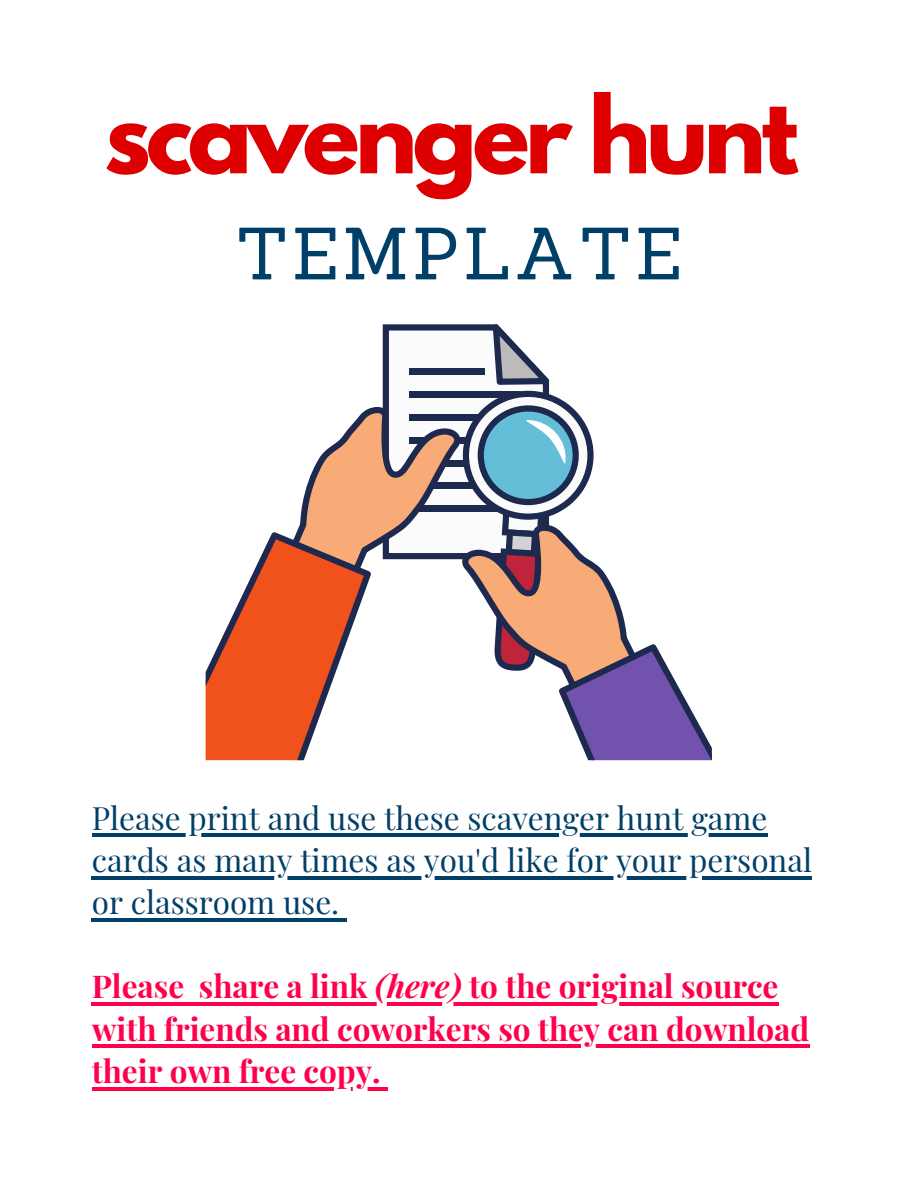
<style>
.page{position:relative;width:918px;height:1188px;background:#fff}
.page>*{position:absolute;margin:0;border:0;box-sizing:border-box;transform-origin:0 0}
.t1{font:700 94.65px "League Spartan";letter-spacing:-.05em;color:#de0001}
.t2{font:72px "Sanchez";letter-spacing:.05em;color:#003f67}
.t3{font:700 31.5px/42.3px "Playfair Display";color:#ff004b}
.t4{font:31.5px/42.3px "Playfair Display";color:#003f67}
.s1{font-style:italic}
</style>
<div class="page">
<hr style="left:92px;top:833px;width:675px;height:4px;background:#003f67">
<hr style="left:92px;top:876px;width:720px;height:3px;background:#003f67">
<hr style="left:92px;top:918px;width:247px;height:4px;background:#003f67">
<svg style="left:339px;top:918px;width:8px;height:4px"></svg>
<hr style="left:92px;top:1002px;width:92px;height:4px;background:#ff004b">
<hr style="left:184px;top:1002px;width:15px;height:4px;background:#ff004b">
<hr style="left:199px;top:1002px;width:176px;height:4px;background:#ff004b">
<svg style="left:375px;top:1002px;width:87px;height:4px"></svg>
<hr style="left:462px;top:1002px;width:316px;height:4px;background:#ff004b">
<hr style="left:92px;top:1045px;width:717px;height:3px;background:#ff004b">
<hr style="left:92px;top:1087px;width:289px;height:4px;background:#ff004b">
<svg style="left:381px;top:1087px;width:7px;height:4px"></svg>
<svg style="left:206px;top:324px;width:506px;height:436px"></svg>
<h1 class="t1" style="left:104px;top:61px;width:696px">scavenger hunt</h1>
<h2 class="t2" style="left:236px;top:207px;width:448px">TEMPLATE</h2>
<p class="t4" style="left:92px;top:794px;width:722px">Please print and use these scavenger hunt game cards as many times as you'd like for your personal or classroom use.</p>
<p class="t3" style="left:92px;top:963px;width:719px">Please share a link <span class="s1">(here)</span> to the original source with friends and coworkers so they can download their own free copy.</p>
</div>
